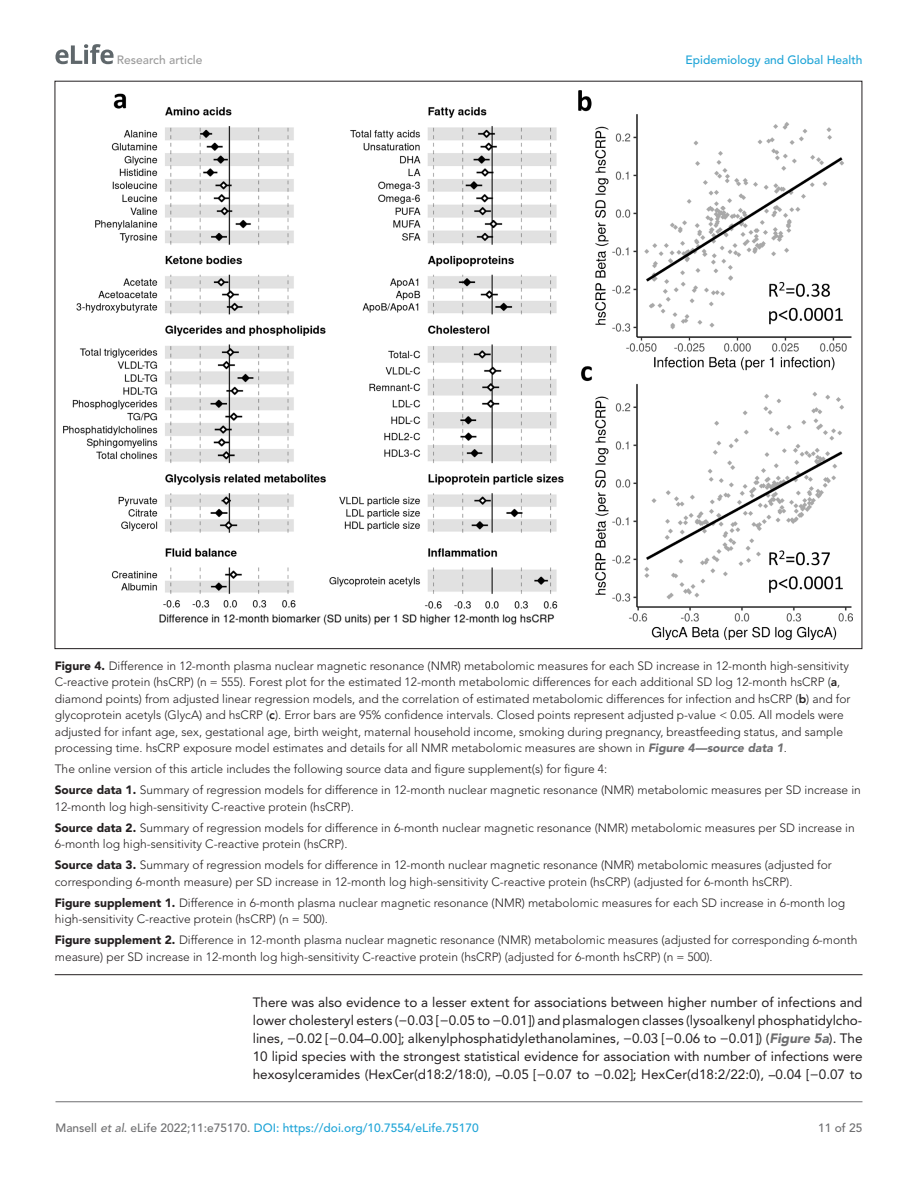
<style>
.page{position:relative;width:918px;height:1188px;background:#fff}
.page>*{position:absolute;margin:0;border:0;box-sizing:border-box;transform-origin:0 0}
.t1{font:13.5px/18px "Avenir LT Std";color:#231f20;text-align:justify}
.t2{font:300 12px/16.5px "Avenir LT Std";color:#231f20}
.t3{font:500 12px "Avenir LT Std";color:#1ea4d7}
.t4{font:500 12px "Avenir LT Std";color:#9a9a9a}
.t5{font:500 12px "Avenir LT Std";color:#6e6e70}
.s1{font-weight:900}
.s2{font-weight:800}
.s3{font-weight:900;font-style:italic;color:#6e6e70}
.s4{color:#6e6e70}
.s5{font-style:italic;color:#6e6e70}
</style>
<div class="page">
<svg style="left:55px;top:44px;width:59px;height:20px"></svg>
<hr style="left:56px;top:1101px;width:806px;height:1px;background:#6e6e70">
<hr style="left:55px;top:974px;width:807px;height:1px;background:#231f20">
<img style="left:64px;top:90px;width:789px;height:550px">
<p class="t4" style="left:117px;top:53px;width:87px">Research article</p>
<p class="t3" style="left:686px;top:53px;width:178px">Epidemiology and Global Health</p>
<p class="t2" style="left:55px;top:657px;width:797px"><span class="s1">Figure 4.</span> Difference in 12-month plasma nuclear magnetic resonance (NMR) metabolomic measures for each SD increase in 12-month high-sensitivity C-reactive protein (hsCRP) (n = 555). Forest plot for the estimated 12-month metabolomic differences for each additional SD log 12-month hsCRP (<span class="s2">a</span>, diamond points) from adjusted linear regression models, and the correlation of estimated metabolomic differences for infection and hsCRP (<span class="s2">b</span>) and for glycoprotein acetyls (GlycA) and hsCRP (<span class="s2">c</span>). Error bars are 95% confidence intervals. Closed points represent adjusted p-value &lt; 0.05. All models were adjusted for infant age, sex, gestational age, birth weight, maternal household income, smoking during pregnancy, breastfeeding status, and sample processing time. hsCRP exposure model estimates and details for all NMR metabolomic measures are shown in <span class="s3">Figure 4—source data 1</span>.</p>
<p class="t2" style="left:55px;top:759px;width:808px;line-height:21px">The online version of this article includes the following source data and figure supplement(s) for figure 4:<br><span class="s1">Source data 1.</span> Summary of regression models for difference in 12-month nuclear magnetic resonance (NMR) metabolomic measures per SD increase in</p>
<p class="t2" style="left:55px;top:796px;width:801px;line-height:21px">12-month log high-sensitivity C-reactive protein (hsCRP).<br><span class="s1">Source data 2.</span> Summary of regression models for difference in 6-month nuclear magnetic resonance (NMR) metabolomic measures per SD increase in</p>
<p class="t2" style="left:55px;top:834px;width:779px;line-height:21px">6-month log high-sensitivity C-reactive protein (hsCRP).<br><span class="s1">Source data 3.</span> Summary of regression models for difference in 12-month nuclear magnetic resonance (NMR) metabolomic measures (adjusted for</p>
<p class="t2" style="left:55px;top:871px;width:792px;line-height:21px">corresponding 6-month measure) per SD increase in 12-month log high-sensitivity C-reactive protein (hsCRP) (adjusted for 6-month hsCRP).<br><span class="s1">Figure supplement 1.</span> Difference in 6-month plasma nuclear magnetic resonance (NMR) metabolomic measures for each SD increase in 6-month log</p>
<p class="t2" style="left:55px;top:909px;width:804px;line-height:21px">high-sensitivity C-reactive protein (hsCRP) (n = 500).<br><span class="s1">Figure supplement 2.</span> Difference in 12-month plasma nuclear magnetic resonance (NMR) metabolomic measures (adjusted for corresponding 6-month</p>
<p class="t2" style="left:55px;top:948px;width:659px">measure) per SD increase in 12-month log high-sensitivity C-reactive protein (hsCRP) (adjusted for 6-month hsCRP) (n = 500).</p>
<p class="t1" style="left:253px;top:994px;width:611px">There was also evidence to a lesser extent for associations between higher number of infections and lower cholesteryl esters (−0.03 [−0.05 to −0.01]) and plasmalogen classes (lysoalkenyl phosphatidylcho&shy;lines, −0.02 [−0.04–0.00]; alkenylphosphatidylethanolamines, −0.03 [−0.06 to −0.01]) (<span class="s3">Figure 5a</span>). The 10 lipid species with the strongest statistical evidence for association with number of infections were hexosylceramides (HexCer(d18:2/18:0), –0.05 [−0.07 to −0.02]; HexCer(d18:2/22:0), –0.04 [−0.07 to</p>
<p class="t3" style="left:56px;top:1121px;width:425px"><span class="s4">Mansell</span> <span class="s5">et al</span><span class="s4">. eLife 2022;11:e75170.</span> DOI: https://doi.org/10.7554/eLife.75170</p>
<p class="t5" style="left:818px;top:1121px;width:46px">11 of 25</p>
</div>
